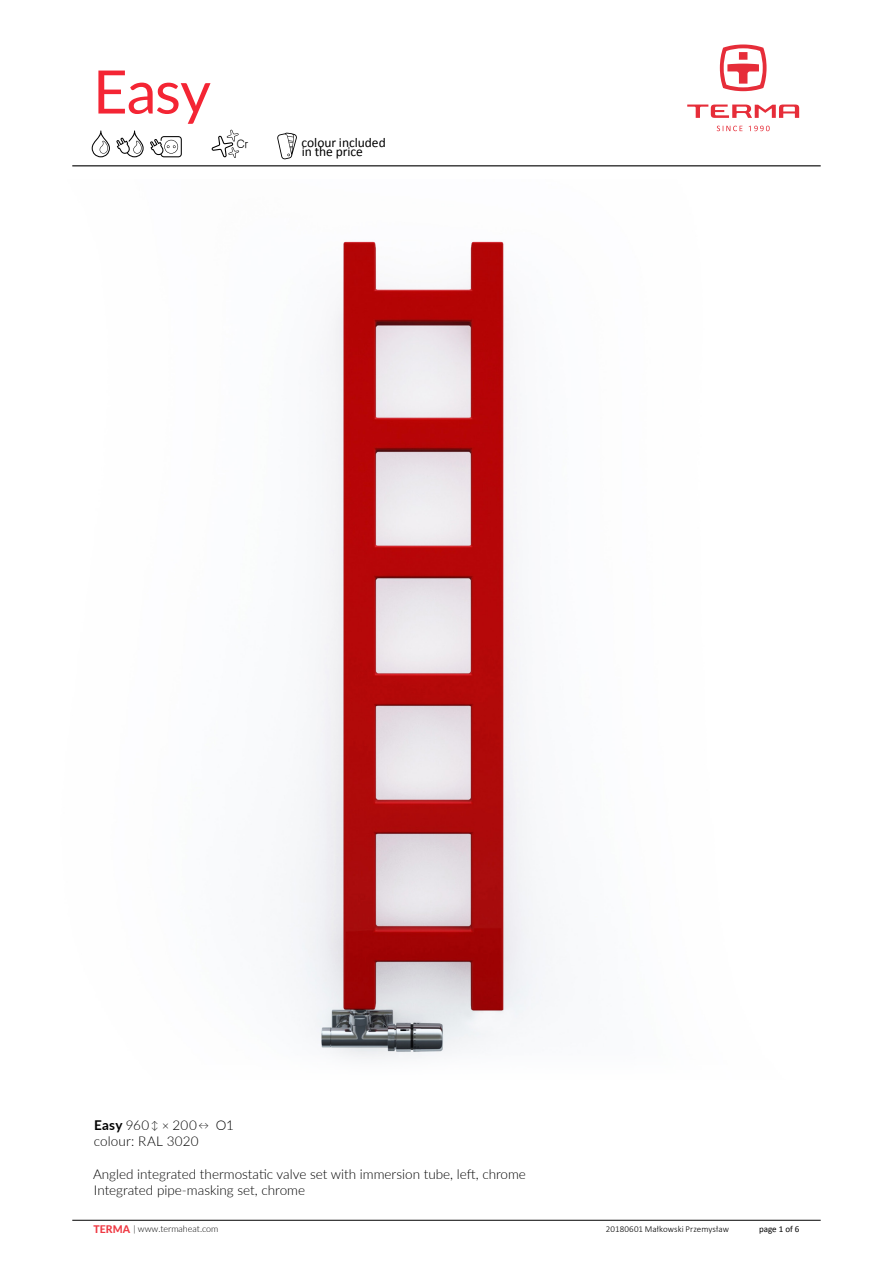
<style>
.page{position:relative;width:893px;height:1263px;background:#fff}
.page>*{position:absolute;margin:0;border:0;box-sizing:border-box;transform-origin:0 0}
.t1{font:60px "Lato";color:#f42534}
.opisy_zdjęć{font:300 13.5px/16.2px "Lato";color:#000}
.t2{font:13.5px "Calibri";color:#000}
.t3{font:11.7px "Gulim";color:#000}
.Tekst_-_czarny{font:300 9px "Calibri";letter-spacing:.01em;color:#000}
.Nazwa{font:300 9px "Lato";color:#000}
.Stopka{font:9px "Calibri";color:#000}
.s1{font-weight:700}
.s2{font-size:10.5px}
.s3{font-size:12px}
.s4{font-weight:800;font-size:10.5px;color:#ef3a44}
</style>
<div class="page">
<hr style="left:72px;top:165px;width:749px;height:1px;background:#000">
<svg style="left:92px;top:130px;width:18px;height:27px"></svg>
<svg style="left:116px;top:130px;width:28px;height:27px"></svg>
<svg style="left:150px;top:136px;width:32px;height:21px"></svg>
<svg style="left:212px;top:130px;width:27px;height:28px"></svg>
<svg style="left:277px;top:133px;width:20px;height:26px"></svg>
<img style="left:292px;top:241px;width:252px;height:818px">
<hr style="left:72px;top:1220px;width:749px;height:1px;background:#000">
<svg style="left:720px;top:44px;width:46px;height:47px"></svg>
<svg style="left:687px;top:105px;width:112px;height:13px"></svg>
<svg style="left:717px;top:126px;width:25px;height:5px"></svg>
<svg style="left:749px;top:126px;width:21px;height:5px"></svg>
<h1 class="t1" style="left:93px;top:49px;width:120px">Easy</h1>
<p class="t3" style="left:237px;top:138px;width:13px">Cr</p>
<p class="t2" style="left:301px;top:133px;width:86px">colour included</p>
<p class="t2" style="left:302px;top:142px;width:63px">in the price</p>
<p class="opisy_zdjęć" style="left:94px;top:1117px;width:141px"><span class="s1">Easy</span> 960 <span class="s2">↕</span> <span class="s3">×</span> 200 <span class="s2">↔</span> O1</p>
<p class="opisy_zdjęć" style="left:94px;top:1133px;width:106px">colour: RAL 3020</p>
<p class="opisy_zdjęć" style="left:93px;top:1165px;width:434px">Angled integrated thermostatic valve set with immersion tube, left, chrome<br>Integrated pipe‑masking set, chrome</p>
<p class="Nazwa" style="left:94px;top:1222px;width:126px"><span class="s4">TERMA</span> | www.termaheat.com</p>
<p class="Tekst_-_czarny" style="left:606px;top:1223px;width:125px">20180601 Małkowski Przemysław</p>
<p class="Stopka" style="left:759px;top:1223px;width:42px">page 1 of 6</p>
</div>
